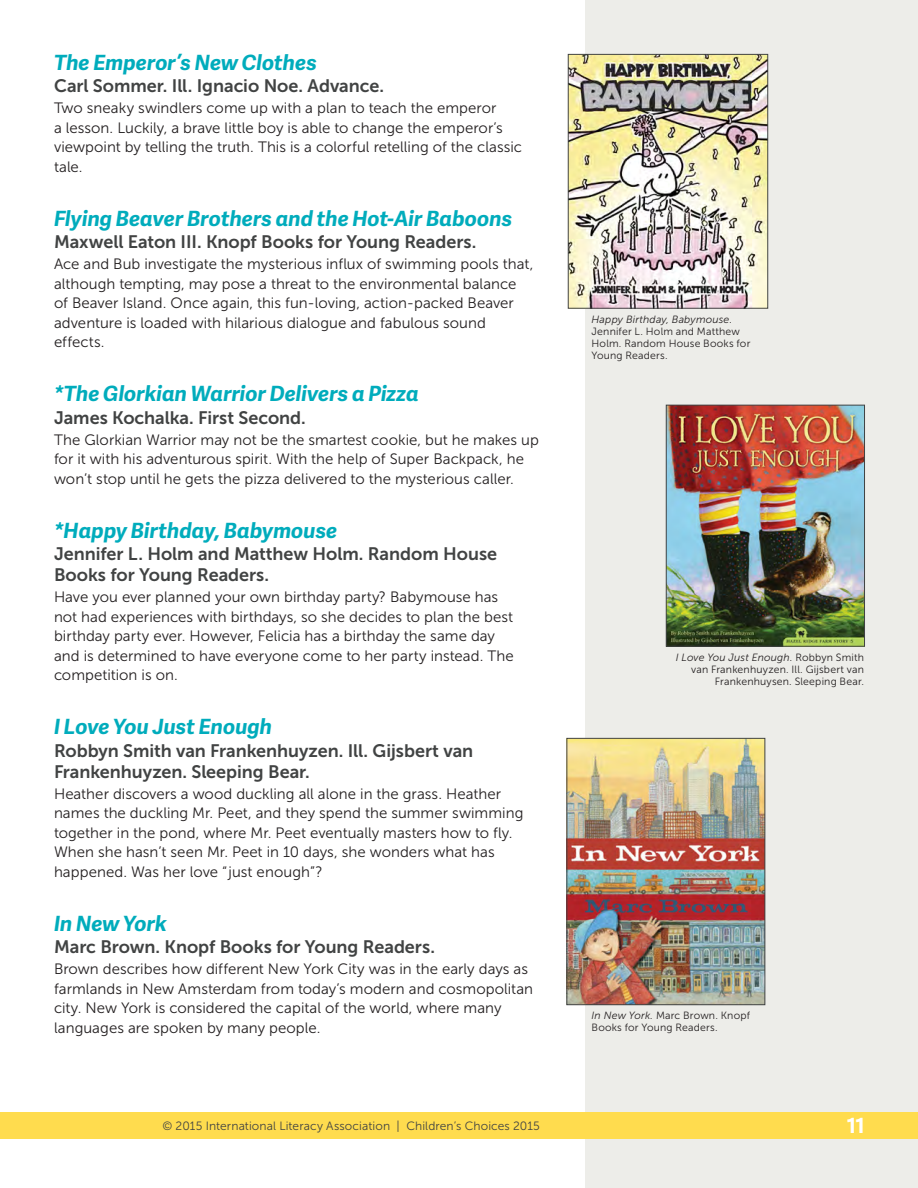
<style>
.page{position:relative;width:918px;height:1188px;background:#fff}
.page>*{position:absolute;margin:0;border:0;box-sizing:border-box;transform-origin:0 0}
.t1{font:italic 700 21px "Adelle Sans";color:#00acbc}
.t2{font:700 21px "Adelle Sans";color:#fff}
.t3{font:18px/21px "Museo Sans 700";letter-spacing:-.005em;color:#414343}
.t4{font:15px/19.5px "Museo Sans 300";letter-spacing:.005em;color:#231f20}
.t5{font:12px "Museo Sans 300";letter-spacing:.01em;color:#414343}
.t6{font:10.5px/12px "Museo Sans 300";letter-spacing:.02em;color:#231f20}
.t7{font:italic 10.5px "Museo Sans 300";letter-spacing:.015em;color:#231f20}
.s1{font-style:italic}
</style>
<div class="page">
<div style="left:585px;top:0;width:333px;height:1188px;background:#edede9"></div>
<div style="left:0;top:1112px;width:918px;height:27px;background:#ffdc4e"></div>
<img style="left:570px;top:56px;width:196px;height:251px">
<div style="left:568px;top:54px;width:200px;height:255px;border:1px solid #414343"></div>
<img style="left:668px;top:407px;width:195px;height:238px">
<div style="left:666px;top:405px;width:199px;height:242px;border:1px solid #414343"></div>
<img style="left:568px;top:740px;width:195px;height:263px">
<div style="left:566px;top:738px;width:199px;height:267px;border:1px solid #414343"></div>
<h1 class="t1" style="left:54px;top:48px;width:265px">The Emperor’s New Clothes</h1>
<p class="t3" style="left:54px;top:76px;width:332px">Carl Sommer. Ill. Ignacio Noe. Advance.</p>
<p class="t4" style="left:54px;top:99px;width:470px">Two sneaky swindlers come up with a plan to teach the emperor<br>a lesson. Luckily, a brave little boy is able to change the emperor’s viewpoint by telling the truth. This is a colorful retelling of the classic tale.</p>
<h1 class="t1" style="left:54px;top:204px;width:460px">Flying Beaver Brothers and the Hot-Air Baboons</h1>
<p class="t3" style="left:54px;top:232px;width:424px">Maxwell Eaton III. Knopf Books for Young Readers.</p>
<p class="t4" style="left:54px;top:255px;width:481px">Ace and Bub investigate the mysterious influx of swimming pools that, although tempting, may pose a threat to the environmental balance of Beaver Island. Once again, this fun-loving, action-packed Beaver adventure is loaded with hilarious dialogue and fabulous sound effects.</p>
<h1 class="t1" style="left:54px;top:379px;width:367px">*The Glorkian Warrior Delivers a Pizza</h1>
<p class="t3" style="left:54px;top:407px;width:253px">James Kochalka. First Second.</p>
<p class="t4" style="left:54px;top:430px;width:486px">The Glorkian Warrior may not be the smartest cookie, but he makes up for it with his adventurous spirit. With the help of Super Backpack, he won’t stop until he gets the pizza delivered to the mysterious caller.</p>
<h1 class="t1" style="left:54px;top:516px;width:285px">*Happy Birthday, Babymouse</h1>
<p class="t3" style="left:54px;top:544px;width:445px">Jennifer L. Holm and Matthew Holm. Random House<br>Books for Young Readers.</p>
<p class="t4" style="left:54px;top:588px;width:461px">Have you ever planned your own birthday party? Babymouse has not had experiences with birthdays, so she decides to plan the best birthday party ever. However, Felicia has a birthday the same day and is determined to have everyone come to her party instead. The competition is on.</p>
<h1 class="t1" style="left:54px;top:712px;width:220px">I Love You Just Enough</h1>
<p class="t3" style="left:54px;top:740px;width:421px">Robbyn Smith van Frankenhuyzen. Ill. Gijsbert van<br>Frankenhuyzen. Sleeping Bear.</p>
<p class="t4" style="left:54px;top:784px;width:471px">Heather discovers a wood duckling all alone in the grass. Heather names the duckling Mr. Peet, and they spend the summer swimming together in the pond, where Mr. Peet eventually masters how to fly.<br>When she hasn’t seen Mr. Peet in 10 days, she wonders what has happened. Was her love “just enough”?</p>
<h1 class="t1" style="left:54px;top:909px;width:114px">In New York</h1>
<p class="t3" style="left:54px;top:937px;width:382px">Marc Brown. Knopf Books for Young Readers.</p>
<p class="t4" style="left:54px;top:960px;width:481px">Brown describes how different New York City was in the early days as farmlands in New Amsterdam from today’s modern and cosmopolitan city. New York is considered the capital of the world, where many languages are spoken by many people.</p>
<p class="t7" style="left:592px;top:313px;width:142px">Happy Birthday, Babymouse.</p>
<p class="t6" style="left:592px;top:325px;width:160px">Jennifer L. Holm and Matthew<br>Holm. Random House Books for<br>Young Readers.</p>
<p class="t6" style="left:676px;top:651px;width:190px;text-align:right"><span class="s1">I Love You Just Enough.</span> Robbyn Smith van Frankenhuyzen. Ill. Gijsbert van<br>Frankenhuysen. Sleeping Bear.</p>
<p class="t6" style="left:592px;top:1009px;width:160px"><span class="s1">In New York.</span> Marc Brown. Knopf<br>Books for Young Readers.</p>
<p class="t5" style="left:162px;top:1120px;width:379px">© 2015 International Literacy Association | Children’s Choices 2015</p>
<h1 class="t2" style="left:847px;top:1110px;width:19px">11</h1>
</div>
